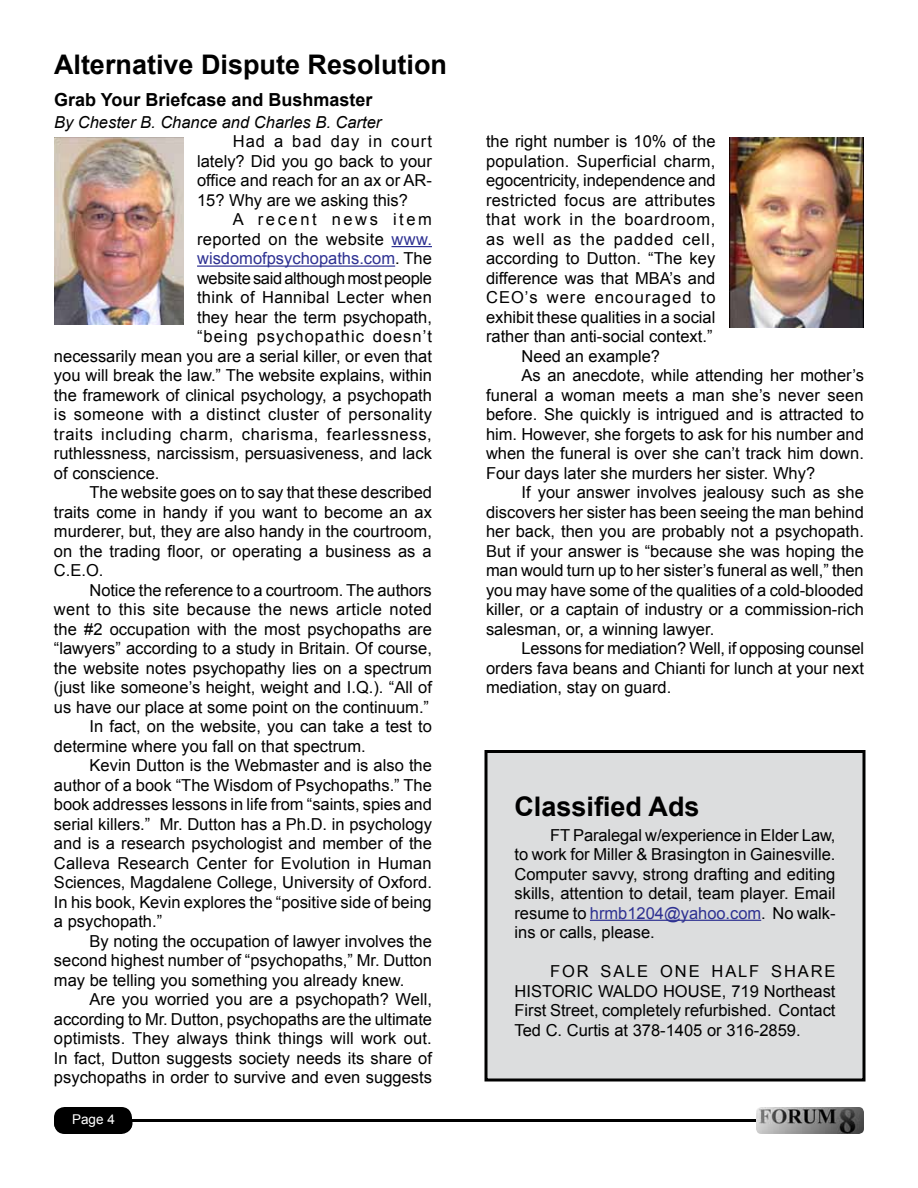
<style>
.page{position:relative;width:918px;height:1188px;background:#fff}
.page>*{position:absolute;margin:0;border:0;box-sizing:border-box;transform-origin:0 0}
.t1{font:700 27px "Arial";color:#000}
.t2{font:700 18px "Arial";color:#000}
.t3{font:16.5px/19.5px "Arial";color:#000;text-align:justify}
.t4{font:16.5px "Arial";letter-spacing:.02em;color:#000}
.t5{font:16.5px "Arial";letter-spacing:.04em;color:#000}
.t6{font:16.5px "Arial";letter-spacing:.025em;color:#000}
.t7{font:italic 16.5px "Arial";color:#000}
.t8{font:16.5px "Arial";letter-spacing:-.02em;color:#000}
.t9{font:16.5px "Arial";color:#2e3192}
.t10{font:16.5px "Arial";letter-spacing:.06em;color:#000}
.t11{font:16.5px "Arial";letter-spacing:.045em;color:#000}
.t12{font:16.5px "Arial";letter-spacing:.055em;color:#000}
.t13{font:16.5px "Arial";letter-spacing:.065em;color:#000}
.t14{font:16.5px "Arial";letter-spacing:.16em;color:#000}
.t15{font:13.5px "Arial";color:#fff}
.s1{color:#2e3192}
.s2{color:#000}
</style>
<div class="page">
<hr style="left:81px;top:1119px;width:736px;height:3px;background:#000">
<div style="left:54px;top:1107px;width:78px;height:27px;background:#000;border-radius:11px"></div>
<div style="left:54px;top:1114px;width:79px;height:18px;background:#000;border-radius:9px"></div>
<img style="left:756px;top:1107px;width:108px;height:27px">
<hr style="left:392px;top:246px;width:40px;height:1px;background:#2e3192">
<hr style="left:197px;top:265px;width:198px;height:2px;background:#2e3192">
<img style="left:54px;top:138px;width:130px;height:186px">
<img style="left:729px;top:138px;width:135px;height:189px">
<div style="left:486px;top:752px;width:378px;height:328px;background:#dcddde"></div>
<hr style="left:590px;top:920px;width:171px;height:1px;background:#2e3192">
<div style="left:484px;top:750px;width:382px;height:332px;border:3px solid #000"></div>
<h1 class="t1" style="left:54px;top:46px;width:395px">Alternative Dispute Resolution</h1>
<p class="t2" style="left:54px;top:88px;width:320px">Grab Your Briefcase and Bushmaster</p>
<p class="t7" style="left:54px;top:112px;width:329px">By Chester B. Chance and Charles B. Carter</p>
<p class="t3" style="left:197px;top:132px;width:236px;text-indent:36px">Had a bad day in court lately? Did you go back to your office and reach for an ax or AR-15? Why are we asking this?</p>
<p class="t14" style="left:233px;top:209px;width:201px">A recent news item</p>
<p class="t4" style="left:197px;top:228px;width:236px">reported on the website <span class="s1">www.</span></p>
<p class="t9" style="left:197px;top:248px;width:236px">wisdomofpsychopaths.com<span class="s2">. The</span></p>
<p class="t8" style="left:197px;top:267px;width:236px">website said although most people</p>
<p class="t4" style="left:197px;top:287px;width:236px">think of Hannibal Lecter when</p>
<p class="t3" style="left:197px;top:308px;width:236px">they hear the term psychopath,</p>
<p class="t10" style="left:197px;top:326px;width:236px">“being psychopathic doesn’t</p>
<p class="t3" style="left:54px;top:347px;width:379px">necessarily mean you are a serial killer, or even that</p>
<p class="t3" style="left:54px;top:366px;width:379px">you will break the law.” The website explains, within</p>
<p class="t3" style="left:54px;top:386px;width:379px">the framework of clinical psychology, a psychopath</p>
<p class="t6" style="left:54px;top:404px;width:380px">is someone with a distinct cluster of personality</p>
<p class="t5" style="left:54px;top:423px;width:379px">traits including charm, charisma, fearlessness,</p>
<p class="t3" style="left:54px;top:444px;width:379px">ruthlessness, narcissism, persuasiveness, and lack</p>
<p class="t3" style="left:54px;top:464px;width:107px">of conscience.</p>
<p class="t3" style="left:90px;top:483px;width:344px">The website goes on to say that these described</p>
<p class="t3" style="left:54px;top:503px;width:379px">traits come in handy if you want to become an ax</p>
<p class="t3" style="left:54px;top:522px;width:379px">murderer, but, they are also handy in the courtroom,</p>
<p class="t3" style="left:54px;top:542px;width:379px">on the trading floor, or operating a business as a</p>
<p class="t3" style="left:54px;top:561px;width:51px">C.E.O.</p>
<p class="t3" style="left:90px;top:581px;width:344px">Notice the reference to a courtroom. The authors</p>
<p class="t4" style="left:54px;top:599px;width:380px">went to this site because the news article noted</p>
<p class="t3" style="left:54px;top:620px;width:380px">the #2 occupation with the most psychopaths are</p>
<p class="t3" style="left:54px;top:639px;width:379px">“lawyers” according to a study in Britain. Of course,</p>
<p class="t3" style="left:54px;top:659px;width:379px">the website notes psychopathy lies on a spectrum</p>
<p class="t3" style="left:54px;top:678px;width:379px">(just like someone’s height, weight and I.Q.). “All of</p>
<p class="t3" style="left:54px;top:698px;width:377px">us have our place at some point on the continuum.”</p>
<p class="t3" style="left:90px;top:717px;width:344px">In fact, on the website, you can take a test to</p>
<p class="t3" style="left:54px;top:737px;width:313px">determine where you fall on that spectrum.</p>
<p class="t3" style="left:90px;top:756px;width:344px">Kevin Dutton is the Webmaster and is also the</p>
<p class="t3" style="left:54px;top:776px;width:379px">author of a book “The Wisdom of Psychopaths.” The</p>
<p class="t3" style="left:54px;top:795px;width:379px">book addresses lessons in life from “saints, spies and</p>
<p class="t3" style="left:54px;top:815px;width:379px">serial killers.” Mr. Dutton has a Ph.D. in psychology</p>
<p class="t3" style="left:54px;top:834px;width:379px">and is a research psychologist and member of the</p>
<p class="t3" style="left:54px;top:854px;width:379px">Calleva Research Center for Evolution in Human</p>
<p class="t3" style="left:54px;top:873px;width:379px">Sciences, Magdalene College, University of Oxford.</p>
<p class="t3" style="left:54px;top:893px;width:379px">In his book, Kevin explores the “positive side of being</p>
<p class="t3" style="left:54px;top:912px;width:110px">a psychopath.”</p>
<p class="t3" style="left:90px;top:932px;width:344px">By noting the occupation of lawyer involves the</p>
<p class="t3" style="left:54px;top:951px;width:379px">second highest number of “psychopaths,” Mr. Dutton</p>
<p class="t3" style="left:54px;top:971px;width:352px">may be telling you something you already knew.</p>
<p class="t3" style="left:90px;top:990px;width:344px">Are you worried you are a psychopath? Well,</p>
<p class="t3" style="left:54px;top:1010px;width:380px">according to Mr. Dutton, psychopaths are the ultimate</p>
<p class="t3" style="left:54px;top:1029px;width:379px">optimists. They always think things will work out.</p>
<p class="t3" style="left:54px;top:1049px;width:379px">In fact, Dutton suggests society needs its share of</p>
<p class="t3" style="left:54px;top:1068px;width:379px">psychopaths in order to survive and even suggests</p>
<p class="t15" style="left:72px;top:1110px;width:44px">Page 4</p>
<p class="t3" style="left:486px;top:132px;width:231px">the right number is 10% of the</p>
<p class="t3" style="left:486px;top:151px;width:231px">population. Superficial charm,</p>
<p class="t3" style="left:486px;top:171px;width:231px">egocentricity, independence and</p>
<p class="t4" style="left:486px;top:189px;width:231px">restricted focus are attributes</p>
<p class="t11" style="left:486px;top:208px;width:231px">that work in the boardroom,</p>
<p class="t12" style="left:486px;top:228px;width:231px">as well as the padded cell,</p>
<p class="t3" style="left:486px;top:249px;width:231px">according to Dutton. “The key</p>
<p class="t3" style="left:486px;top:268px;width:231px">difference was that MBA’s and</p>
<p class="t13" style="left:486px;top:286px;width:231px">CEO’s were encouraged to</p>
<p class="t3" style="left:486px;top:307px;width:231px">exhibit these qualities in a social</p>
<p class="t3" style="left:486px;top:327px;width:228px">rather than anti-social context.”</p>
<p class="t3" style="left:522px;top:346px;width:140px">Need an example?</p>
<p class="t3" style="left:522px;top:366px;width:344px">As an anecdote, while attending her mother’s</p>
<p class="t3" style="left:486px;top:385px;width:379px">funeral a woman meets a man she’s never seen</p>
<p class="t3" style="left:486px;top:405px;width:379px">before. She quickly is intrigued and is attracted to</p>
<p class="t3" style="left:486px;top:424px;width:379px">him. However, she forgets to ask for his number and</p>
<p class="t3" style="left:486px;top:444px;width:379px">when the funeral is over she can’t track him down.</p>
<p class="t3" style="left:486px;top:463px;width:331px">Four days later she murders her sister. Why?</p>
<p class="t3" style="left:522px;top:483px;width:344px">If your answer involves jealousy such as she</p>
<p class="t3" style="left:486px;top:502px;width:379px">discovers her sister has been seeing the man behind</p>
<p class="t3" style="left:486px;top:522px;width:379px">her back, then you are probably not a psychopath.</p>
<p class="t3" style="left:486px;top:541px;width:379px">But if your answer is “because she was hoping the</p>
<p class="t3" style="left:486px;top:561px;width:379px">man would turn up to her sister’s funeral as well,” then</p>
<p class="t3" style="left:486px;top:580px;width:379px">you may have some of the qualities of a cold-blooded</p>
<p class="t3" style="left:486px;top:600px;width:379px">killer, or a captain of industry or a commission-rich</p>
<p class="t3" style="left:486px;top:619px;width:230px">salesman, or, a winning lawyer.</p>
<p class="t3" style="left:522px;top:639px;width:344px">Lessons for mediation? Well, if opposing counsel</p>
<p class="t3" style="left:486px;top:658px;width:379px">orders fava beans and Chianti for lunch at your next</p>
<p class="t3" style="left:486px;top:678px;width:187px">mediation, stay on guard.</p>
<h1 class="t1" style="left:514px;top:788px;width:187px">Classified Ads</h1>
<p class="t3" style="left:514px;top:825px;width:323px;text-indent:36px">FT Paralegal w/experience in Elder Law, to work for Miller &amp; Brasington in Gainesville.<br>Computer savvy, strong drafting and editing skills, attention to detail, team player. Email resume to <span class="s1">hrmb1204@yahoo.com</span>. No walk&shy;ins or calls, please.</p>
<p class="t3" style="left:514px;top:962px;width:323px;text-indent:36px">FOR SALE ONE HALF SHARE HISTORIC WALDO HOUSE, 719 Northeast First Street, completely refurbished. Contact Ted C. Curtis at 378-1405 or 316-2859.</p>
</div>
